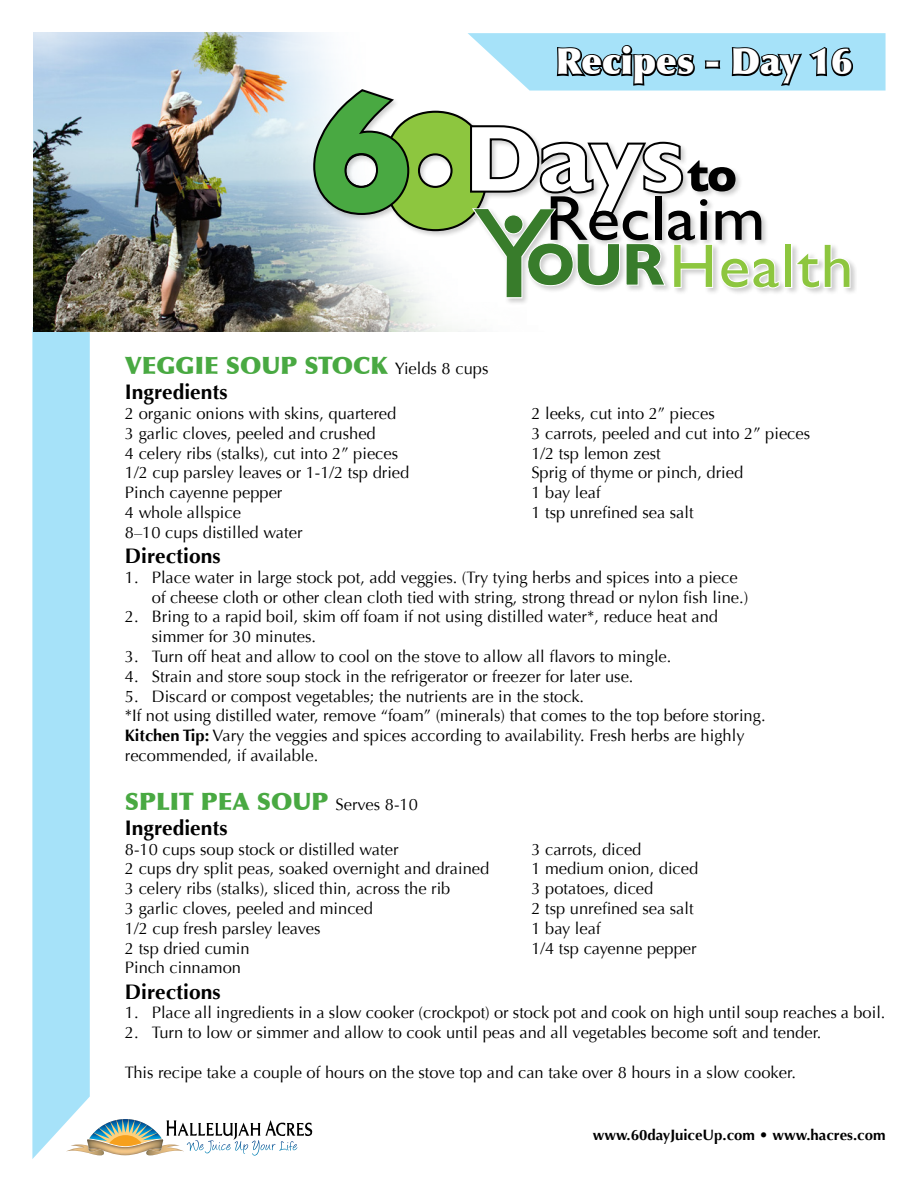
<style>
.page{position:relative;width:918px;height:1188px;background:#fff}
.page>*{position:absolute;margin:0;border:0;box-sizing:border-box;transform-origin:0 0}
.t1{font:900 36px "Optima";color:#fff}
.t2{font:900 24px "Optima";color:#49a942}
.t3{font:700 21px "Optima";color:#000}
.t4{font:16.5px/19.8px "Optima";color:#000}
.t5{font:700 15px "Optima";color:#000}
.s1{font-weight:400;font-size:16.5px;color:#000}
.s2{font-weight:700}
</style>
<div class="page">
<div style="left:32px;top:327px;width:58px;height:832px;background:#a6e2f9"></div>
<img style="left:33px;top:32px;width:442px;height:300px">
<img style="left:66px;top:1144px;width:21px;height:11px">
<img style="left:87px;top:1139px;width:2px;height:16px">
<svg style="left:89px;top:1119px;width:223px;height:37px"></svg>
<div style="left:311px;top:88px;width:546px;height:218px;background:#000;opacity:.2"></div>
<svg style="left:312px;top:33px;width:574px;height:266px"></svg>
<h1 class="t1" style="left:556px;top:40px;width:298px">RECIPES - DAY 16</h1>
<h2 class="t2" style="left:125px;top:351px;width:365px">VEGGIE SOUP STOCK <span class="s1">Yields 8 cups</span></h2>
<p class="t3" style="left:125px;top:380px;width:104px">Ingredients</p>
<p class="t4" style="left:125px;top:404px;width:273px">2 organic onions with skins, quartered</p>
<p class="t4" style="left:531px;top:404px;width:185px">2 leeks, cut into 2” pieces</p>
<p class="t4" style="left:125px;top:424px;width:252px">3 garlic cloves, peeled and crushed</p>
<p class="t4" style="left:531px;top:424px;width:280px">3 carrots, peeled and cut into 2” pieces</p>
<p class="t4" style="left:125px;top:443px;width:275px">4 celery ribs (stalks), cut into 2” pieces</p>
<p class="t4" style="left:531px;top:443px;width:131px">1/2 tsp lemon zest</p>
<p class="t4" style="left:125px;top:463px;width:286px">1/2 cup parsley leaves or 1-1/2 tsp dried</p>
<p class="t4" style="left:531px;top:463px;width:213px">Sprig of thyme or pinch, dried</p>
<p class="t4" style="left:125px;top:483px;width:159px">Pinch cayenne pepper</p>
<p class="t4" style="left:531px;top:483px;width:71px">1 bay leaf</p>
<p class="t4" style="left:125px;top:503px;width:118px">4 whole allspice</p>
<p class="t4" style="left:531px;top:503px;width:164px">1 tsp unrefined sea salt</p>
<p class="t4" style="left:125px;top:523px;width:179px">8–10 cups distilled water</p>
<p class="t3" style="left:125px;top:544px;width:97px">Directions</p>
<p class="t4" style="left:152px;top:568px;width:598px;text-indent:-27px">1. Place water in large stock pot, add veggies. (Try tying herbs and spices into a piece of cheese cloth or other clean cloth tied with string, strong thread or nylon fish line.)</p>
<p class="t4" style="left:152px;top:607px;width:568px;text-indent:-27px">2. Bring to a rapid boil, skim off foam if not using distilled water*, reduce heat and simmer for 30 minutes.</p>
<p class="t4" style="left:125px;top:647px;width:548px">3. Turn off heat and allow to cool on the stove to allow all flavors to mingle.</p>
<p class="t4" style="left:125px;top:667px;width:510px">4. Strain and store soup stock in the refrigerator or freezer for later use.</p>
<p class="t4" style="left:125px;top:686px;width:642px">5. Discard or compost vegetables; the nutrients are in the stock.<br>*If not using distilled water, remove “foam” (minerals) that comes to the top before storing.<br><span class="s2">Kitchen Tip:</span> Vary the veggies and spices according to availability. Fresh herbs are highly recommended, if available.</p>
<h2 class="t2" style="left:125px;top:787px;width:294px">SPLIT PEA SOUP <span class="s1">Serves 8-10</span></h2>
<p class="t3" style="left:125px;top:816px;width:104px">Ingredients</p>
<p class="t4" style="left:125px;top:839px;width:275px">8-10 cups soup stock or distilled water</p>
<p class="t4" style="left:531px;top:839px;width:112px">3 carrots, diced</p>
<p class="t4" style="left:125px;top:859px;width:366px">2 cups dry split peas, soaked overnight and drained</p>
<p class="t4" style="left:531px;top:859px;width:168px">1 medium onion, diced</p>
<p class="t4" style="left:125px;top:879px;width:327px">3 celery ribs (stalks), sliced thin, across the rib</p>
<p class="t4" style="left:531px;top:879px;width:123px">3 potatoes, diced</p>
<p class="t4" style="left:125px;top:899px;width:250px">3 garlic cloves, peeled and minced</p>
<p class="t4" style="left:531px;top:899px;width:164px">2 tsp unrefined sea salt</p>
<p class="t4" style="left:125px;top:919px;width:197px">1/2 cup fresh parsley leaves</p>
<p class="t4" style="left:531px;top:919px;width:71px">1 bay leaf</p>
<p class="t4" style="left:125px;top:938px;width:126px">2 tsp dried cumin</p>
<p class="t4" style="left:531px;top:938px;width:167px">1/4 tsp cayenne pepper</p>
<p class="t4" style="left:125px;top:958px;width:118px">Pinch cinnamon</p>
<p class="t3" style="left:125px;top:979px;width:97px">Directions</p>
<p class="t4" style="left:125px;top:1003px;width:762px">1. Place all ingredients in a slow cooker (crockpot) or stock pot and cook on high until soup reaches a boil.</p>
<p class="t4" style="left:125px;top:1023px;width:698px">2. Turn to low or simmer and allow to cook until peas and all vegetables become soft and tender.</p>
<p class="t4" style="left:125px;top:1063px;width:673px">This recipe take a couple of hours on the stove top and can take over 8 hours in a slow cooker.</p>
<p class="t5" style="left:593px;top:1126px;width:294px">www.60dayJuiceUp.com • www.hacres.com</p>
</div>
